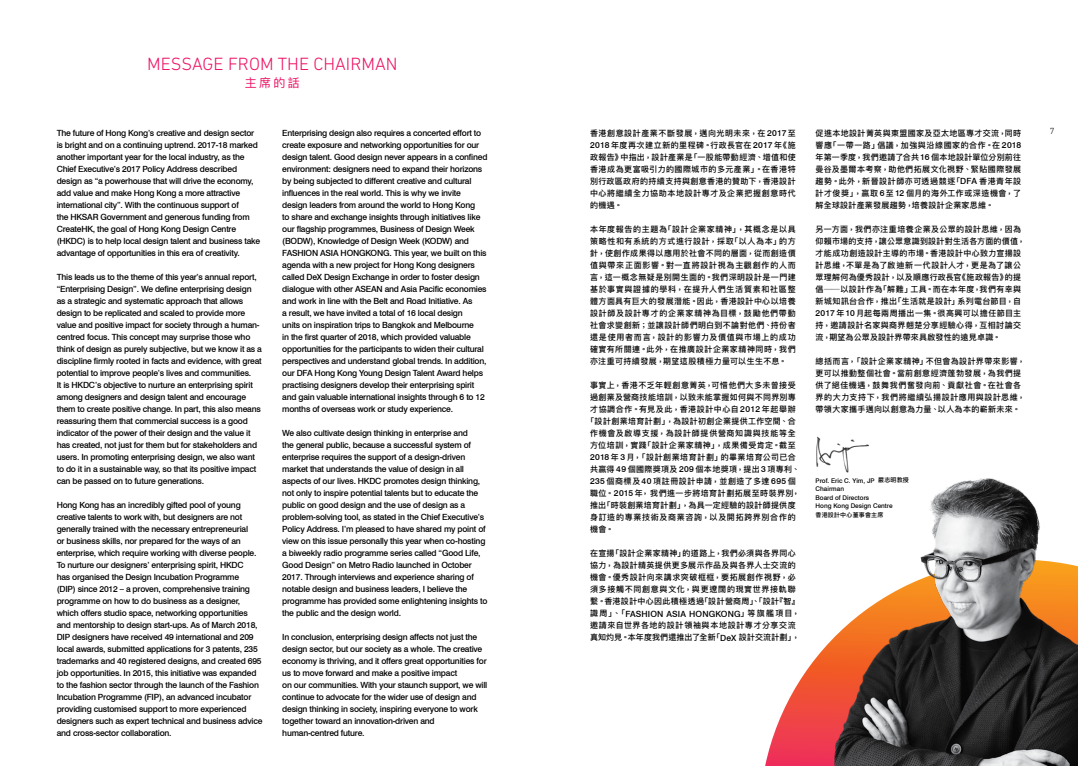
<style>
.page{position:relative;width:1078px;height:766px;background:#fff}
.page>*{position:absolute;margin:0;border:0;box-sizing:border-box;transform-origin:0 0}
.t1{font:300 18px "DIN Next LT Pro";color:#ed1164}
.t2{font:12px "Ping Fang TC";color:#ed1164}
.t3{font:300 9px "DIN Next LT Pro";color:#000}
.t4{font:500 8.5px/12px "Swiss 721 BT";letter-spacing:-.025em;color:#000}
.t5{font:500 8.5px "Swiss 721 BT";letter-spacing:.015em;color:#000}
.t6{font:500 8px/12px "Ping Fang TC";letter-spacing:.05em;color:#000}
.t7{font:500 8px "Ping Fang TC";letter-spacing:.07em;color:#000}
.t8{font:500 8px "Ping Fang TC";letter-spacing:.075em;color:#000}
.t9{font:500 8px "Ping Fang TC";letter-spacing:.09em;color:#000}
.t10{font:500 8px "Ping Fang TC";letter-spacing:.085em;color:#000}
.t11{font:500 6.4px/8.5px "Swiss 721 BT";color:#000}
.t12{font:500 6px "Ping Fang TC";letter-spacing:.03em;color:#000}
.s1{font-family:"Swiss 721 BT";font-size:8.5px}
.s2{font-family:"Ping Fang TC";font-size:8px}
.s3{font-family:"Ping Fang TC";font-size:6px}
</style>
<div class="page">
<svg style="left:765px;top:674px;width:39px;height:91px"></svg>
<img style="left:804px;top:478px;width:273px;height:287px">
<img style="left:816px;top:436px;width:54px;height:37px">
<h1 class="t1" style="left:147px;top:54px;width:252px">MESSAGE FROM THE CHAIRMAN</h1>
<h2 class="t2" style="left:245px;top:76px;width:57px">主席的話</h2>
<p class="t4" style="left:57px;top:126px;width:205px">The future of Hong Kong’s creative and design sector is bright and on a continuing uptrend. 2017-18 marked another important year for the local industry, as the Chief Executive’s 2017 Policy Address described design as “a powerhouse that will drive the economy, add value and make Hong Kong a more attractive international city”. With the continuous support of<br>the HKSAR Government and generous funding from CreateHK, the goal of Hong Kong Design Centre (HKDC) is to help local design talent and business take advantage of opportunities in this era of creativity.</p>
<p class="t4" style="left:57px;top:270px;width:207px">This leads us to the theme of this year’s annual report, “Enterprising Design”. We define enterprising design as a strategic and systematic approach that allows design to be replicated and scaled to provide more value and positive impact for society through a human&shy;centred focus. This concept may surprise those who think of design as purely subjective, but we know it as a discipline firmly rooted in facts and evidence, with great potential to improve people’s lives and communities.<br>It is HKDC’s objective to nurture an enterprising spirit among designers and design talent and encourage them to create positive change. In part, this also means reassuring them that commercial success is a good indicator of the power of their design and the value it has created, not just for them but for stakeholders and users. In promoting enterprising design, we also want to do it in a sustainable way, so that its positive impact can be passed on to future generations.</p>
<p class="t4" style="left:57px;top:499px;width:207px">Hong Kong has an incredibly gifted pool of young creative talents to work with, but designers are not generally trained with the necessary entrepreneurial<br>or business skills, nor prepared for the ways of an enterprise, which require working with diverse people.<br>To nurture our designers’ enterprising spirit, HKDC<br>has organised the Design Incubation Programme<br>(DIP) since 2012 – a proven, comprehensive training programme on how to do business as a designer, which offers studio space, networking opportunities and mentorship to design start-ups. As of March 2018, DIP designers have received 49 international and 209 local awards, submitted applications for 3 patents, 235 trademarks and 40 registered designs, and created 695 job opportunities. In 2015, this initiative was expanded to the fashion sector through the launch of the Fashion Incubation Programme (FIP), an advanced incubator providing customised support to more experienced designers such as expert technical and business advice and cross-sector collaboration.</p>
<p class="t4" style="left:282px;top:127px;width:207px">Enterprising design also requires a concerted effort to create exposure and networking opportunities for our design talent. Good design never appears in a confined environment: designers need to expand their horizons by being subjected to different creative and cultural influences in the real world. This is why we invite design leaders from around the world to Hong Kong<br>to share and exchange insights through initiatives like our flagship programmes, Business of Design Week (BODW), Knowledge of Design Week (KODW) and FASHION ASIA HONGKONG. This year, we built on this agenda with a new project for Hong Kong designers called DeX Design Exchange in order to foster design dialogue with other ASEAN and Asia Pacific economies and work in line with the Belt and Road Initiative. As<br>a result, we have invited a total of 16 local design<br>units on inspiration trips to Bangkok and Melbourne<br>in the first quarter of 2018, which provided valuable opportunities for the participants to widen their cultural perspectives and understand global trends. In addition, our DFA Hong Kong Young Design Talent Award helps practising designers develop their enterprising spirit and gain valuable international insights through 6 to 12 months of overseas work or study experience.</p>
<p class="t4" style="left:282px;top:427px;width:207px">We also cultivate design thinking in enterprise and<br>the general public, because a successful system of enterprise requires the support of a design-driven market that understands the value of design in all aspects of our lives. HKDC promotes design thinking, not only to inspire potential talents but to educate the public on good design and the use of design as a problem-solving tool, as stated in the Chief Executive’s Policy Address. I’m pleased to have shared my point of view on this issue personally this year when co-hosting a biweekly radio programme series called “Good Life, Good Design” on Metro Radio launched in October 2017. Through interviews and experience sharing of notable design and business leaders, I believe the programme has provided some enlightening insights to the public and the design world.</p>
<p class="t4" style="left:282px;top:631px;width:206px">In conclusion, enterprising design affects not just the design sector, but our society as a whole. The creative economy is thriving, and it offers great opportunities for us to move forward and make a positive impact<br>on our communities. With your staunch support, we will continue to advocate for the wider use of design and design thinking in society, inspiring everyone to work together toward an innovation-driven and human-centred future.</p>
<p class="t7" style="left:590px;top:128px;width:207px">香港創意設計產業不斷發展，邁向光明未來，在 <span class="s1">2017</span>至</p>
<p class="t3" style="left:1049px;top:126px;width:6px">7</p>
<p class="t6" style="left:590px;top:139px;width:207px;text-align:justify"><span class="s1">2018</span> 年度再次建立新的里程碑。行政長官在 <span class="s1">2017</span> 年《施政報告》中指出，設計產業是「一股能帶動經濟、增值和使香港成為更富吸引力的國際城市的多元產業」。在香港特別行政區政府的持續支持與創意香港的贊助下，香港設計中心將繼續全力協助本地設計專才及企業把握創意時代的機遇。</p>
<p class="t6" style="left:590px;top:223px;width:207px;text-align:justify">本年度報告的主題為「設計企業家精神」，其概念是以具策略性和有系統的方式進行設計，採取「以人為本」的方針，使創作成果得以應用於社會不同的層面，從而創造價值與帶來正面影響。對一直將設計視為主觀創作的人而言，這一概念無疑是別開生面的。我們深明設計是一門建基於事實與證據的學科，在提升人們生活質素和社區整體方面具有巨大的發展潛能。因此，香港設計中心以培養設計師及設計專才的企業家精神為目標，鼓勵他們帶動社會求變創新；並讓設計師們明白到不論對他們、持份者還是使用者而言，設計的影響力及價值與市場上的成功確實有所關連。此外，在推廣設計企業家精神同時，我們亦注重可持續發展，期望這股積極力量可以生生不息。</p>
<p class="t6" style="left:590px;top:379px;width:207px">事實上，香港不乏年輕創意菁英，可惜他們大多未曾接受</p>
<p class="t6" style="left:590px;top:391px;width:207px">過創業及營商技能培訓，以致未能掌握如何與不同界別專</p>
<p class="t8" style="left:590px;top:404px;width:207px">才協調合作。有見及此，香港設計中心自 <span class="s1">2012</span> 年起舉辦</p>
<p class="t6" style="left:586px;top:415px;width:211px">「設計創業培育計劃」，為設計初創企業提供工作空間、合</p>
<p class="t9" style="left:590px;top:428px;width:207px">作機會及啟導支援，為設計師提供營商知識與技能等全</p>
<p class="t6" style="left:590px;top:439px;width:207px">方位培訓，實踐「設計企業家精神」，成果備受肯定。截至</p>
<p class="t6" style="left:590px;top:451px;width:207px"><span class="s1">2018</span> 年 <span class="s1">3</span>月，「設計創業培育計劃」的畢業培育公司已合</p>
<p class="t6" style="left:590px;top:463px;width:211px">共贏得 <span class="s1">49</span> 個國際獎項及 <span class="s1">209</span> 個本地獎項，提出 <span class="s1">3</span> 項專利、</p>
<p class="t7" style="left:590px;top:476px;width:207px"><span class="s1">235</span> 個商標及<span class="s1">40</span> 項註冊設計申請，並創造了多達 <span class="s1">695</span> 個</p>
<p class="t6" style="left:590px;top:487px;width:211px">職位。<span class="s1">2015</span> 年，我們進一步將培育計劃拓展至時裝界別，</p>
<p class="t6" style="left:590px;top:499px;width:207px">推出「時裝創業培育計劃」，為具一定經驗的設計師提供度</p>
<p class="t10" style="left:590px;top:512px;width:207px">身訂造的專業技術及商業咨詢，以及開拓跨界別合作的</p>
<p class="t6" style="left:590px;top:523px;width:25px">機會。</p>
<p class="t6" style="left:590px;top:547px;width:211px">在宣揚「設計企業家精神」的道路上，我們必須與各界同心協力，為設計精英提供更多展示作品及與各界人士交流的機會。優秀設計向來講求突破框框，要拓展創作視野，必須多接觸不同創意與文化，與更遼闊的現實世界接軌聯繫。香港設計中心因此積極透過「設計營商周」、「設計『智』</p>
<p class="t5" style="left:590px;top:608px;width:211px"><span class="s2">識周」、「</span>FASHION ASIA HONGKONG<span class="s2">」等旗艦項目，</span></p>
<p class="t6" style="left:590px;top:619px;width:211px">邀請來自世界各地的設計領袖與本地設計專才分享交流真知灼見。本年度我們還推出了全新「<span class="s1">DeX</span> 設計交流計劃」，</p>
<p class="t6" style="left:815px;top:127px;width:207px;text-align:justify">促進本地設計菁英與東盟國家及亞太地區專才交流，同時響應「一帶一路」倡議，加強與沿線國家的合作。在 <span class="s1">2018</span>年第一季度，我們邀請了合共<span class="s1">16</span> 個本地設計單位分別前往曼谷及墨爾本考察，助他們拓展文化視野、緊貼國際發展趨勢。此外，新晉設計師亦可透過競逐「<span class="s1">DFA</span> 香港青年設計才俊獎」，贏取 <span class="s1">6</span> 至<span class="s1">12</span> 個月的海外工作或深造機會，了解全球設計產業發展趨勢，培養設計企業家思維。</p>
<p class="t6" style="left:815px;top:223px;width:211px">另一方面，我們亦注重培養企業及公眾的設計思維，因為仰賴市場的支持，讓公眾意識到設計對生活各方面的價值，才能成功創造設計主導的市場。香港設計中心致力宣揚設計思維，不單是為了啟迪新一代設計人才，更是為了讓公眾理解何為優秀設計，以及順應行政長官《施政報告》的提倡──以設計作為「解難」工具。而在本年度，我們有幸與新城知訊台合作，推出「生活就是設計」系列電台節目，自<br><span class="s1">2017</span> 年<span class="s1">10</span>月起每兩周播出一集。很高興可以擔任節目主持，邀請設計名家與商界翹楚分享經驗心得，互相討論交流，期望為公眾及設計界帶來具啟發性的遠見卓識。</p>
<p class="t6" style="left:815px;top:355px;width:211px">總括而言，「設計企業家精神」不但會為設計界帶來影響，更可以推動整個社會。當前創意經濟蓬勃發展，為我們提供了絕佳機遇，鼓舞我們奮發向前、貢獻社會。在社會各界的大力支持下，我們將繼續弘揚設計應用與設計思維，帶領大家攜手邁向以創意為力量、以人為本的嶄新未來。</p>
<p class="t11" style="left:815px;top:476px;width:95px">Prof. Eric C. Yim, JP <span class="s3">嚴志明教授<br></span>Chairman<br>Board of Directors<br>Hong Kong Design Centre</p>
<p class="t12" style="left:815px;top:511px;width:69px">香港設計中心董事會主席</p>
</div>
